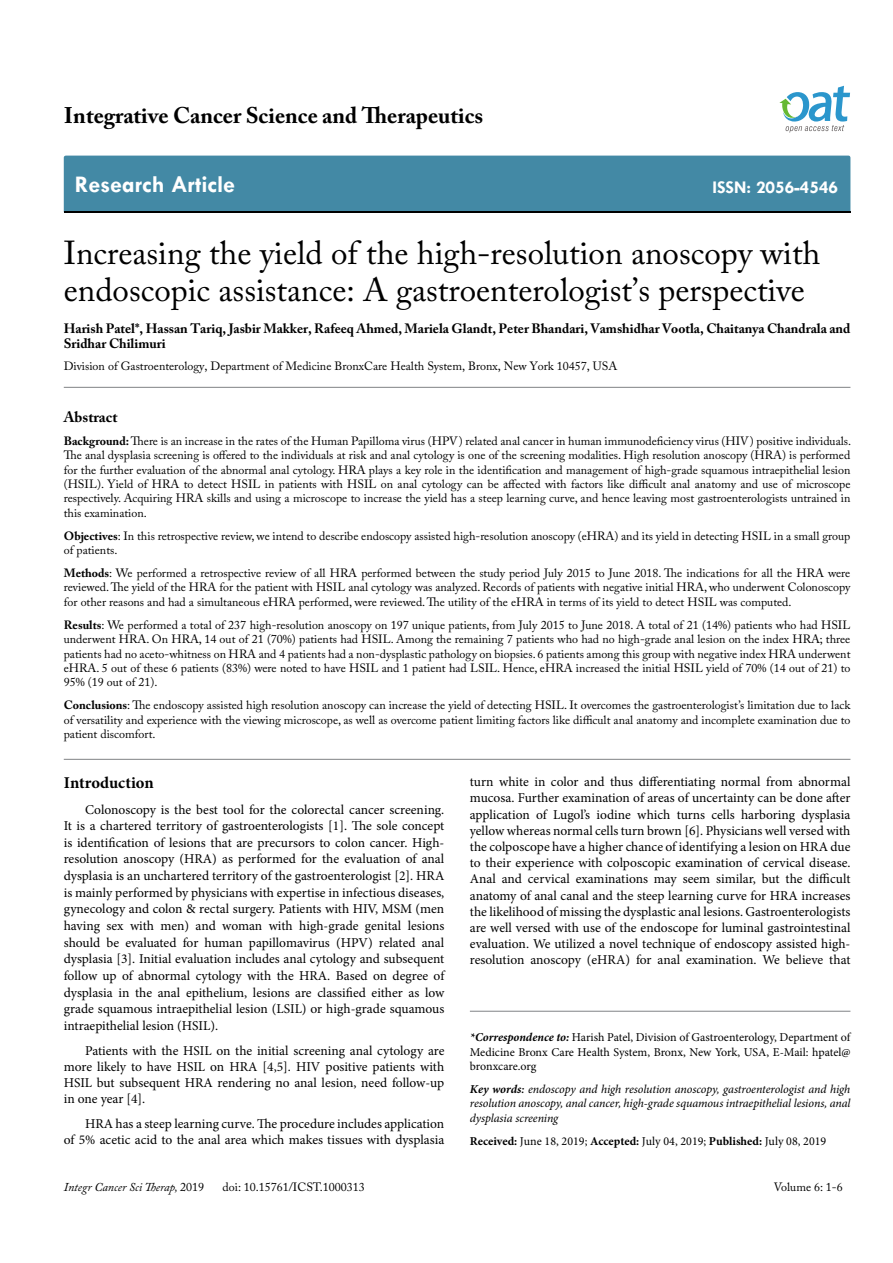
<style>
.page{position:relative;width:893px;height:1263px;background:#fff}
.page>*{position:absolute;margin:0;border:0;box-sizing:border-box;transform-origin:0 0}
.t1{font:33px/37.5px "Adobe Caslon Pro";color:#000}
.t2{font:700 24px "Tw Cen";color:#fff}
.t3{font:700 22.5px "Adobe Caslon Pro";color:#000}
.t4{font:700 18px "Tw Cen";color:#fff}
.t5{font:700 16.5px "Minion Pro";letter-spacing:-.005em;color:#000}
.t6{font:700 15px "Adobe Caslon Pro";color:#000}
.t7{font:13.5px/16.2px "Minion Pro";color:#000;text-align:justify}
.t8{font:700 13.5px/15px "Adobe Caslon Pro";color:#000}
.t9{font:12px/14.4px "Adobe Caslon Pro";color:#000;text-align:justify}
.t10{font:12px/14.4px "Minion Pro";color:#000;text-align:justify}
.t11{font:italic 12px/14.4px "Minion Pro";letter-spacing:-.01em;color:#000;text-align:justify}
.t12{font:italic 12px "Adobe Caslon Pro";color:#000}
.s1{font-weight:700}
.s2{font-weight:700;font-style:italic}
.s3{font-weight:600}
.s4{font-style:normal}
</style>
<div class="page">
<div style="left:64px;top:156px;width:786px;height:56px;background:#4389a5"></div>
<svg style="left:779px;top:86px;width:71px;height:47px"></svg>
<hr style="left:64px;top:759px;width:786px;height:1px;background:#808285">
<hr style="left:64px;top:387px;width:786px;height:1px;background:#808285">
<hr style="left:470px;top:1011px;width:380px;height:1px;background:#808285">
<h3 class="t3" style="left:64px;top:102px;width:421px">Integrative Cancer Science and Therapeutics</h3>
<h2 class="t2" style="left:75px;top:170px;width:162px">Research Article</h2>
<h3 class="t4" style="left:712px;top:176px;width:127px">ISSN: 2056-4546</h3>
<h1 class="t1" style="left:64px;top:233px;width:758px">Increasing the yield of the high-resolution anoscopy with endoscopic assistance: A gastroenterologist’s perspective</h1>
<p class="t8" style="left:64px;top:321px;width:788px">Harish Patel*, Hassan Tariq, Jasbir Makker, Rafeeq Ahmed, Mariela Glandt, Peter Bhandari, Vamshidhar Vootla, Chaitanya Chandrala and<br>Sridhar Chilimuri</p>
<p class="t9" style="left:64px;top:359px;width:555px">Division of Gastroenterology, Department of Medicine BronxCare Health System, Bronx, New York 10457, USA</p>
<p class="t6" style="left:64px;top:408px;width:55px">Abstract</p>
<p class="t9" style="left:64px;top:433px;width:789px"><span class="s1">Background:</span> There is an increase in the rates of the Human Papilloma virus (HPV) related anal cancer in human immunodeficiency virus (HIV) positive individuals.<br>The anal dysplasia screening is offered to the individuals at risk and anal cytology is one of the screening modalities. High resolution anoscopy (HRA) is performed for the further evaluation of the abnormal anal cytology. HRA plays a key role in the identification and management of high-grade squamous intraepithelial lesion (HSIL). Yield of HRA to detect HSIL in patients with HSIL on anal cytology can be affected with factors like difficult anal anatomy and use of microscope respectively. Acquiring HRA skills and using a microscope to increase the yield has a steep learning curve, and hence leaving most gastroenterologists untrained in this examination.</p>
<p class="t9" style="left:64px;top:528px;width:788px"><span class="s1">Objectives</span>: In this retrospective review, we intend to describe endoscopy assisted high-resolution anoscopy (eHRA) and its yield in detecting HSIL in a small group of patients.</p>
<p class="t9" style="left:64px;top:566px;width:788px"><span class="s1">Methods</span>: We performed a retrospective review of all HRA performed between the study period July 2015 to June 2018. The indications for all the HRA were reviewed. The yield of the HRA for the patient with HSIL anal cytology was analyzed. Records of patients with negative initial HRA, who underwent Colonoscopy for other reasons and had a simultaneous eHRA performed, were reviewed. The utility of the eHRA in terms of its yield to detect HSIL was computed.</p>
<p class="t9" style="left:64px;top:617px;width:788px"><span class="s1">Results</span>: We performed a total of 237 high-resolution anoscopy on 197 unique patients, from July 2015 to June 2018. A total of 21 (14%) patients who had HSIL underwent HRA. On HRA, 14 out of 21 (70%) patients had HSIL. Among the remaining 7 patients who had no high-grade anal lesion on the index HRA; three patients had no aceto-whitness on HRA and 4 patients had a non-dysplastic pathology on biopsies. 6 patients among this group with negative index HRA underwent eHRA. 5 out of these 6 patients (83%) were noted to have HSIL and 1 patient had LSIL. Hence, eHRA increased the initial HSIL yield of 70% (14 out of 21) to 95% (19 out of 21).</p>
<p class="t9" style="left:64px;top:698px;width:788px"><span class="s1">Conclusions</span>: The endoscopy assisted high resolution anoscopy can increase the yield of detecting HSIL. It overcomes the gastroenterologist’s limitation due to lack of versatility and experience with the viewing microscope, as well as overcome patient limiting factors like difficult anal anatomy and incomplete examination due to patient discomfort.</p>
<h3 class="t5" style="left:64px;top:771px;width:91px">Introduction</h3>
<p class="t7" style="left:64px;top:801px;width:382px;line-height:16.6px;text-indent:21px">Colonoscopy is the best tool for the colorectal cancer screening.<br>It is a chartered territory of gastroenterologists [1]. The sole concept is identification of lesions that are precursors to colon cancer. High&shy;resolution anoscopy (HRA) as performed for the evaluation of anal dysplasia is an unchartered territory of the gastroenterologist [2]. HRA is mainly performed by physicians with expertise in infectious diseases, gynecology and colon &amp; rectal surgery. Patients with HIV, MSM (men having sex with men) and woman with high-grade genital lesions should be evaluated for human papillomavirus (HPV) related anal dysplasia [3]. Initial evaluation includes anal cytology and subsequent follow up of abnormal cytology with the HRA. Based on degree of dysplasia in the anal epithelium, lesions are classified either as low grade squamous intraepithelial lesion (LSIL) or high-grade squamous intraepithelial lesion (HSIL).</p>
<p class="t7" style="left:64px;top:1042px;width:382px;text-indent:21px">Patients with the HSIL on the initial screening anal cytology are more likely to have HSIL on HRA [4,5]. HIV positive patients with HSIL but subsequent HRA rendering no anal lesion, need follow-up in one year [4].</p>
<p class="t7" style="left:64px;top:1115px;width:382px;text-align:right">HRA has a steep learning curve. The procedure includes application<br>of 5% acetic acid to the anal area which makes tissues with dysplasia</p>
<p class="t7" style="left:470px;top:774px;width:382px">turn white in color and thus differentiating normal from abnormal mucosa. Further examination of areas of uncertainty can be done after application of Lugol’s iodine which turns cells harboring dysplasia yellow whereas normal cells turn brown [6]. Physicians well versed with the colposcope have a higher chance of identifying a lesion on HRA due to their experience with colposcopic examination of cervical disease.<br>Anal and cervical examinations may seem similar, but the difficult anatomy of anal canal and the steep learning curve for HRA increases the likelihood of missing the dysplastic anal lesions. Gastroenterologists are well versed with use of the endoscope for luminal gastrointestinal evaluation. We utilized a novel technique of endoscopy assisted high&shy;resolution anoscopy (eHRA) for anal examination. We believe that</p>
<p class="t10" style="left:470px;top:1030px;width:382px"><span class="s2">*Correspondence to:</span> Harish Patel, Division of Gastroenterology, Department of Medicine Bronx Care Health System, Bronx, New York, USA, E-Mail: hpatel@ bronxcare.org</p>
<p class="t11" style="left:470px;top:1082px;width:382px"><span class="s1">Key words</span><span class="s3">:</span> endoscopy and high resolution anoscopy, gastroenterologist and high resolution anoscopy, anal cancer, high-grade squamous intraepithelial lesions, anal dysplasia screening</p>
<p class="t10" style="left:470px;top:1134px;width:358px"><span class="s1">Received:</span> June 18, 2019; <span class="s1">Accepted:</span> July 04, 2019; <span class="s1">Published:</span> July 08, 2019</p>
<p class="t12" style="left:64px;top:1180px;width:142px">Integr Cancer Sci Therap, <span class="s4">2019</span></p>
<p class="t9" style="left:223px;top:1180px;width:144px">doi: 10.15761/ICST.1000313</p>
<p class="t9" style="left:774px;top:1180px;width:71px">Volume 6: 1-6</p>
</div>
